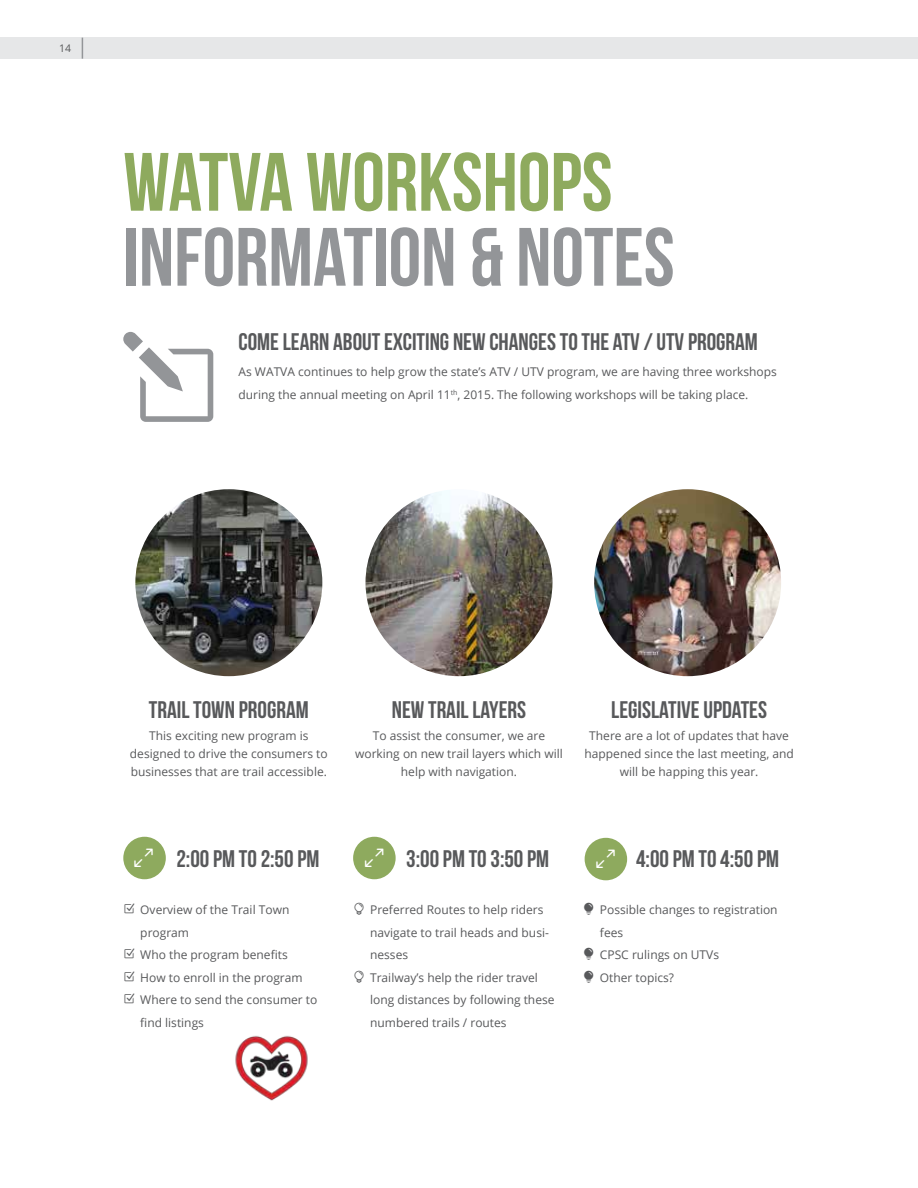
<style>
.page{position:relative;width:918px;height:1188px;background:#fff}
.page>*{position:absolute;margin:0;border:0;box-sizing:border-box;transform-origin:0 0}
.t1{font:90px "Elegant Icons";color:#939598}
.t2{font:82.5px "Bebas Neue";color:#939598}
.t3{font:82.5px "Bebas Neue";color:#8eaa5e}
.t4{font:24px "Bebas Neue";color:#58595b}
.t5{font:12px/22.5px "Open Sans";color:#58595b}
.t6{font:10.5px "Open Sans";color:#58595b}
</style>
<div class="page">
<div style="left:0;top:38px;width:918px;height:21px;background:#e6e7e8"></div>
<svg style="left:82px;top:38px;width:1px;height:21px"></svg>
<div style="left:123px;top:837px;width:43px;height:42px;background:#8eaa5e;border-radius:50%"></div>
<div style="left:353px;top:837px;width:43px;height:42px;background:#8eaa5e;border-radius:50%"></div>
<div style="left:585px;top:838px;width:42px;height:42px;background:#8eaa5e;border-radius:50%"></div>
<img style="left:135px;top:489px;width:187px;height:187px;border-radius:93px">
<img style="left:366px;top:489px;width:186px;height:187px;border-radius:93px">
<img style="left:594px;top:489px;width:187px;height:187px;border-radius:93px">
<img style="left:235px;top:1035px;width:73px;height:66px">
<p class="t6" style="left:59px;top:41px;width:14px">14</p>
<h2 class="t3" style="left:123px;top:137px;width:491px">WATVA WORKSHOPS</h2>
<h2 class="t2" style="left:123px;top:212px;width:553px">INFORMATION &amp; NOTES</h2>
<h1 class="t1" style="left:123px;top:333px;width:91px">●</h1>
<h3 class="t4" style="left:239px;top:328px;width:521px">COME LEARN ABOUT EXCITING NEW CHANGES TO THE ATV / UTV PROGRAM</h3>
<p class="t5" style="left:239px;top:361px;width:540px">As WATVA continues to help grow the state’s ATV / UTV program, we are having three workshops during the annual meeting on April 11<sup>th</sup>, 2015. The following workshops will be taking place.</p>
<h3 class="t4" style="left:149px;top:696px;width:161px">TRAIL TOWN PROGRAM</h3>
<p class="t5" style="left:130px;top:726px;width:199px;line-height:18px;text-align:center">This exciting new program is designed to drive the consumers to businesses that are trail accessible.</p>
<h3 class="t4" style="left:392px;top:696px;width:136px">NEW TRAIL LAYERS</h3>
<p class="t5" style="left:355px;top:726px;width:209px;line-height:18px;text-align:center">To assist the consumer, we are working on new trail layers which will help with navigation.</p>
<h3 class="t4" style="left:611px;top:696px;width:157px">LEGISLATIVE UPDATES</h3>
<p class="t5" style="left:585px;top:726px;width:211px;line-height:18px;text-align:center">There are a lot of updates that have happened since the last meeting, and will be happing this year.</p>
<h3 class="t4" style="left:176px;top:846px;width:144px">2:OO PM TO 2:50 PM</h3>
<h3 class="t4" style="left:406px;top:846px;width:144px">3:00 PM TO 3:50 PM</h3>
<h3 class="t4" style="left:636px;top:846px;width:144px">4:00 PM TO 4:50 PM</h3>
<p class="t5" style="left:140px;top:898px;width:179px">Overview of the Trail Town program<br>Who the program benefits<br>How to enroll in the program<br>Where to send the consumer to find listings</p>
<p class="t5" style="left:370px;top:898px;width:186px">Preferred Routes to help riders navigate to trail heads and busi&shy;nesses<br>Trailway’s help the rider travel long distances by following these numbered trails / routes</p>
<p class="t5" style="left:600px;top:898px;width:179px">Possible changes to registration fees<br>CPSC rulings on UTVs<br>Other topics?</p>
</div>
